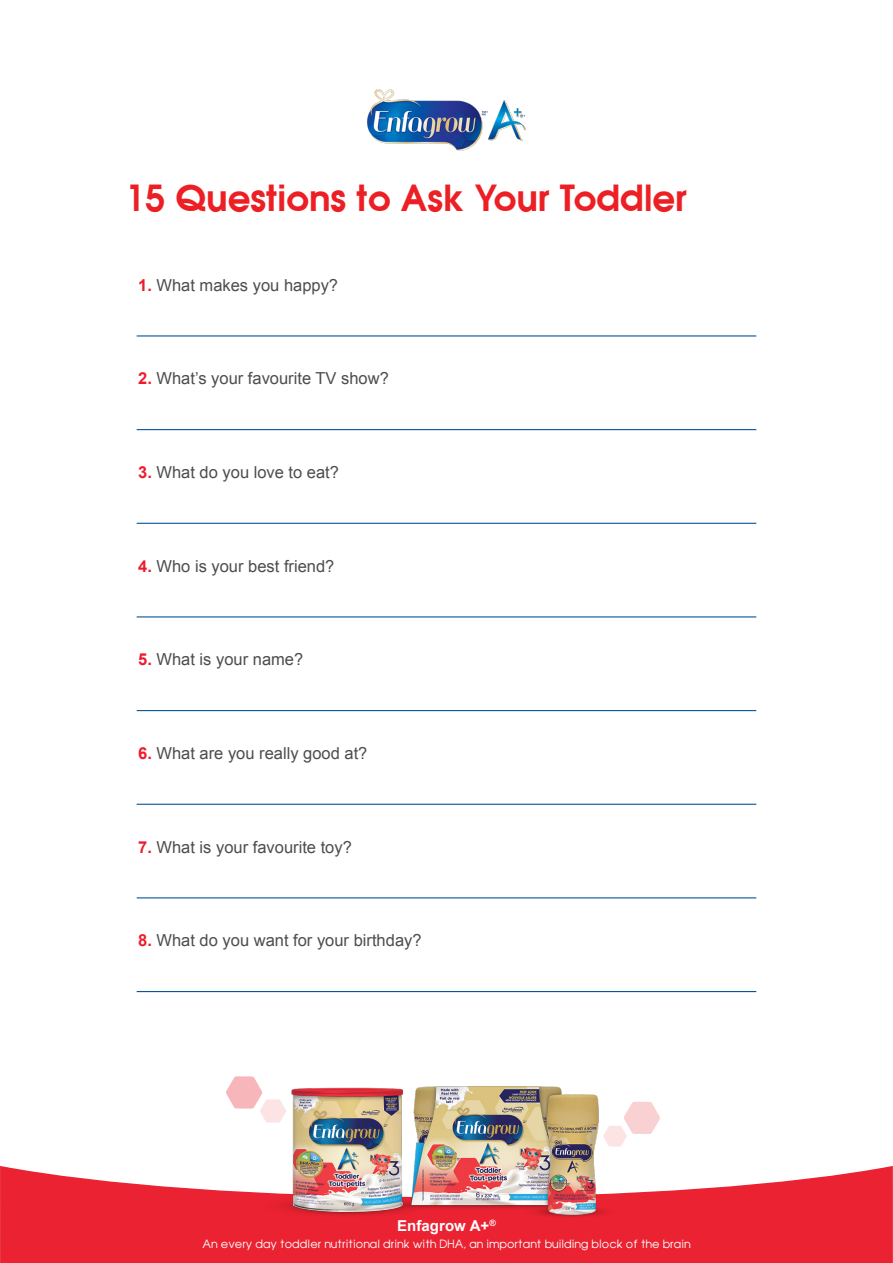
<style>
.page{position:relative;width:893px;height:1263px;background:#fff}
.page>*{position:absolute;margin:0;border:0;box-sizing:border-box;transform-origin:0 0}
.t1{font:700 36px "Avant Garde";letter-spacing:.005em;color:#ec2024}
.t2{font:16.5px "Arial";color:#4d4d4d}
.t3{font:700 15px "Arial";letter-spacing:.005em;color:#fff}
.t4{font:10.5px "Avant Garde";letter-spacing:.005em;color:#fff}
.s1{font-weight:700;color:#ed1b2c}
</style>
<div class="page">
<hr style="left:137px;top:335px;width:619px;height:1px;background:#0a549a">
<hr style="left:137px;top:429px;width:619px;height:1px;background:#0a549a">
<hr style="left:137px;top:523px;width:619px;height:1px;background:#0a549a">
<hr style="left:137px;top:616px;width:619px;height:1px;background:#0a549a">
<hr style="left:137px;top:710px;width:619px;height:1px;background:#0a549a">
<hr style="left:137px;top:804px;width:619px;height:1px;background:#0a549a">
<hr style="left:137px;top:897px;width:619px;height:1px;background:#0a549a">
<hr style="left:137px;top:991px;width:619px;height:1px;background:#0a549a">
<img style="left:368px;top:89px;width:157px;height:61px">
<svg style="left:0;top:1166px;width:893px;height:97px;background:#ec3c4a"></svg>
<img style="left:227px;top:1086px;width:440px;height:153px">
<svg style="left:226px;top:1076px;width:60px;height:47px"></svg>
<svg style="left:603px;top:1102px;width:57px;height:44px"></svg>
<h1 class="t1" style="left:125px;top:172px;width:563px">15 Questions to Ask Your Toddler</h1>
<p class="t2" style="left:138px;top:274px;width:201px"><span class="s1">1.</span> What makes you happy?</p>
<p class="t2" style="left:138px;top:368px;width:252px"><span class="s1">2.</span> What’s your favourite TV show?</p>
<p class="t2" style="left:138px;top:461px;width:202px"><span class="s1">3.</span> What do you love to eat?</p>
<p class="t2" style="left:138px;top:555px;width:198px"><span class="s1">4.</span> Who is your best friend?</p>
<p class="t2" style="left:138px;top:649px;width:167px"><span class="s1">5.</span> What is your name?</p>
<p class="t2" style="left:138px;top:742px;width:231px"><span class="s1">6.</span> What are you really good at?</p>
<p class="t2" style="left:138px;top:836px;width:215px"><span class="s1">7.</span> What is your favourite toy?</p>
<p class="t2" style="left:138px;top:929px;width:285px"><span class="s1">8.</span> What do you want for your birthday?</p>
<p class="t3" style="left:397px;top:1215px;width:100px">Enfagrow A+<sup>®</sup></p>
<p class="t4" style="left:202px;top:1237px;width:490px">An every day toddler nutritional drink with DHA, an important building block of the brain</p>
</div>
